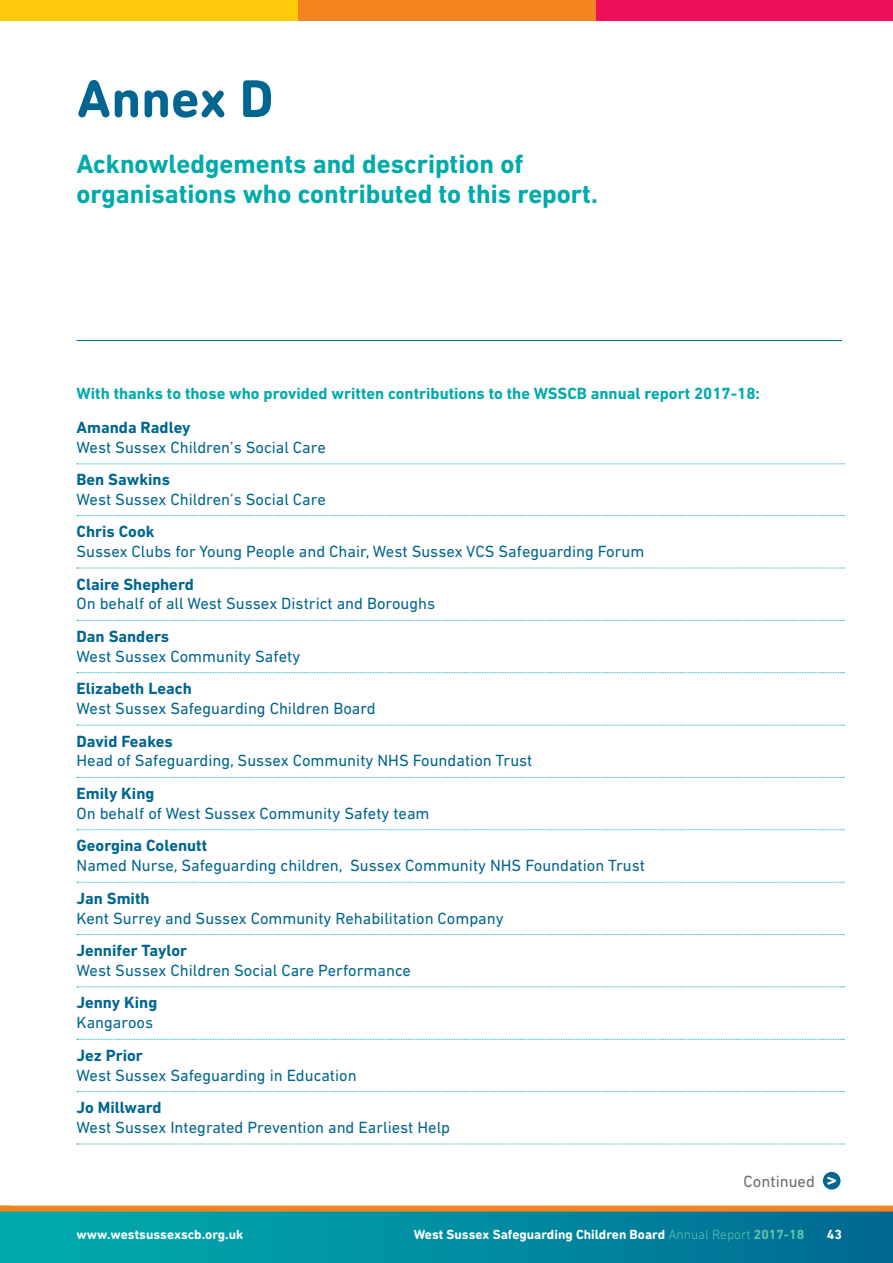
<style>
.page{position:relative;width:893px;height:1263px;background:#fff}
.page>*{position:absolute;margin:0;border:0;box-sizing:border-box;transform-origin:0 0}
.t1{font:700 54px "DIN Next Rounded LT Pro";color:#016690}
.t2{font:700 27px/30px "DIN Next LT Pro";color:#00aaad}
.t3{font:16.5px "DIN Next LT Pro";color:#016690}
.t4{font:700 16.5px "DIN Next LT Pro";color:#016690}
.t5{font:700 16.5px "DIN Next LT Pro";color:#00aaad}
.t6{font:16.5px "DIN Next LT Pro";color:#6c6d70}
.t7{font:700 13.5px "DIN Next Rounded LT Pro";color:#fff}
.t8{font:700 13.5px "DIN Next LT Pro";color:#fff}
.s1{font-family:"DIN Next LT Pro";font-weight:300;color:#5dc3ad}
.s2{font-family:"DIN Next LT Pro";color:#5dc3ad}
</style>
<div class="page">
<div style="left:0;top:1211px;width:893px;height:52px;background:linear-gradient(to right,#00afaf,#006b93)"></div>
<div style="left:0;top:1205px;width:893px;height:6px;background:#f58420"></div>
<div style="left:0;top:0;width:298px;height:20px;background:#feca0a"></div>
<div style="left:298px;top:0;width:298px;height:20px;background:#f58420"></div>
<div style="left:596px;top:0;width:297px;height:20px;background:#ee1059"></div>
<hr style="left:77px;top:340px;width:765px;height:1px;background:#016690">
<svg style="left:77px;top:463px;width:767px;height:1px"></svg>
<svg style="left:77px;top:515px;width:767px;height:1px"></svg>
<svg style="left:77px;top:568px;width:767px;height:1px"></svg>
<svg style="left:77px;top:620px;width:767px;height:1px"></svg>
<svg style="left:77px;top:672px;width:767px;height:1px"></svg>
<svg style="left:77px;top:725px;width:767px;height:1px"></svg>
<svg style="left:77px;top:777px;width:767px;height:1px"></svg>
<svg style="left:77px;top:829px;width:767px;height:1px"></svg>
<svg style="left:77px;top:882px;width:767px;height:1px"></svg>
<svg style="left:77px;top:934px;width:767px;height:1px"></svg>
<svg style="left:77px;top:986px;width:767px;height:1px"></svg>
<svg style="left:77px;top:1039px;width:767px;height:1px"></svg>
<svg style="left:77px;top:1091px;width:767px;height:1px"></svg>
<svg style="left:77px;top:1143px;width:767px;height:1px"></svg>
<div style="left:823px;top:1172px;width:17px;height:17px;background:#016690;border-radius:50%"></div>
<svg style="left:827px;top:1177px;width:9px;height:7px"></svg>
<h1 class="t1" style="left:77px;top:67px;width:198px">Annex D</h1>
<h2 class="t2" style="left:77px;top:148px;width:523px">Acknowledgements and description of organisations who contributed to this report.</h2>
<p class="t5" style="left:77px;top:384px;width:685px">With thanks to those who provided written contributions to the WSSCB annual report 2017-18:</p>
<p class="t4" style="left:77px;top:418px;width:116px">Amanda Radley</p>
<p class="t3" style="left:77px;top:438px;width:251px">West Sussex Children’s Social Care</p>
<p class="t4" style="left:77px;top:470px;width:95px">Ben Sawkins</p>
<p class="t3" style="left:77px;top:489px;width:251px">West Sussex Children’s Social Care</p>
<p class="t4" style="left:77px;top:522px;width:79px">Chris Cook</p>
<p class="t3" style="left:77px;top:542px;width:569px">Sussex Clubs for Young People and Chair, West Sussex VCS Safeguarding Forum</p>
<p class="t4" style="left:77px;top:574px;width:119px">Claire Shepherd</p>
<p class="t3" style="left:77px;top:594px;width:360px">On behalf of all West Sussex District and Boroughs</p>
<p class="t4" style="left:77px;top:627px;width:94px">Dan Sanders</p>
<p class="t3" style="left:77px;top:647px;width:225px">West Sussex Community Safety</p>
<p class="t4" style="left:77px;top:679px;width:117px">Elizabeth Leach</p>
<p class="t3" style="left:77px;top:699px;width:301px">West Sussex Safeguarding Children Board</p>
<p class="t4" style="left:77px;top:731px;width:98px">David Feakes</p>
<p class="t3" style="left:77px;top:751px;width:457px">Head of Safeguarding, Sussex Community NHS Foundation Trust</p>
<p class="t4" style="left:77px;top:784px;width:79px">Emily King</p>
<p class="t3" style="left:77px;top:804px;width:354px">On behalf of West Sussex Community Safety team</p>
<p class="t4" style="left:77px;top:836px;width:132px">Georgina Colenutt</p>
<p class="t3" style="left:77px;top:856px;width:570px">Named Nurse, Safeguarding children, Sussex Community NHS Foundation Trust</p>
<p class="t4" style="left:77px;top:888px;width:75px">Jan Smith</p>
<p class="t3" style="left:77px;top:908px;width:428px">Kent Surrey and Sussex Community Rehabilitation Company</p>
<p class="t4" style="left:77px;top:941px;width:112px">Jennifer Taylor</p>
<p class="t3" style="left:77px;top:961px;width:336px">West Sussex Children Social Care Performance</p>
<p class="t4" style="left:77px;top:993px;width:82px">Jenny King</p>
<p class="t3" style="left:77px;top:1013px;width:78px">Kangaroos</p>
<p class="t4" style="left:77px;top:1045px;width:68px">Jez Prior</p>
<p class="t3" style="left:77px;top:1065px;width:282px">West Sussex Safeguarding in Education</p>
<p class="t4" style="left:77px;top:1098px;width:87px">Jo Millward</p>
<p class="t3" style="left:77px;top:1118px;width:375px">West Sussex Integrated Prevention and Earliest Help</p>
<p class="t6" style="left:744px;top:1171px;width:73px">Continued</p>
<p class="t7" style="left:77px;top:1227px;width:168px">www.westsussexscb.org.uk</p>
<p class="t7" style="left:414px;top:1227px;width:392px">West Sussex Safeguarding Children Board <span class="s1">Annual Report</span> <span class="s2">2017-18</span></p>
<p class="t8" style="left:827px;top:1227px;width:17px">43</p>
</div>
